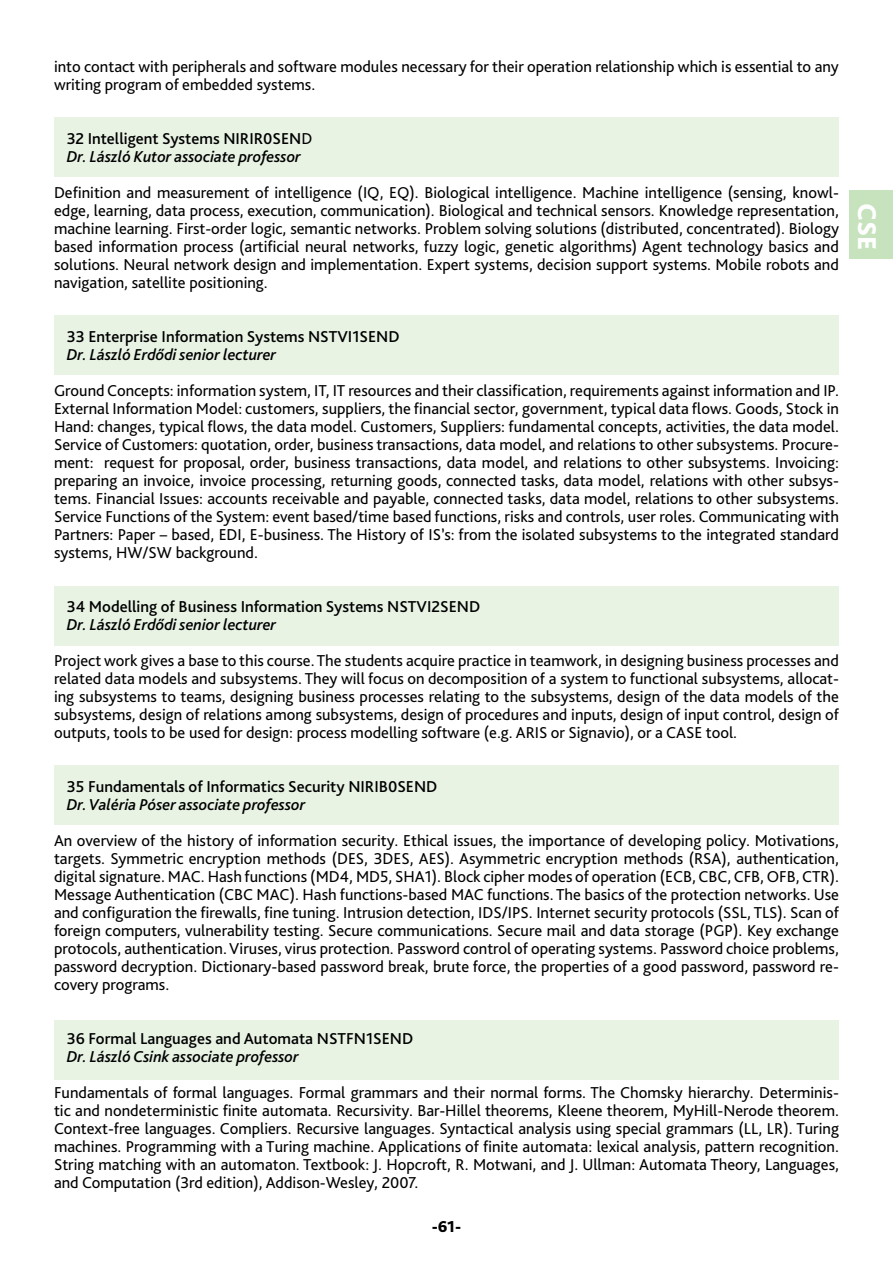
<style>
.page{position:relative;width:893px;height:1263px;background:#fff}
.page>*{position:absolute;margin:0;border:0;box-sizing:border-box;transform-origin:0 0}
.t1{font:800 27px "Bliss Pro";color:#fff}
.t2{font:16.5px/18px "Bliss Pro";color:#000;text-align:justify}
.t3{font:italic 500 16.5px/18px "Bliss Pro";color:#000}
.t4{font:500 16.5px "Bliss Pro";color:#000}
.t5{font:800 16.5px "Bliss Pro";color:#000}
.s1{font-style:normal}
.s2{font-weight:400;font-style:normal}
</style>
<div class="page">
<div style="left:54px;top:117px;width:785px;height:60px;background:#e8f3e4"></div>
<div style="left:54px;top:315px;width:785px;height:59px;background:#e8f3e4"></div>
<div style="left:54px;top:586px;width:785px;height:59px;background:#e8f3e4"></div>
<div style="left:54px;top:765px;width:785px;height:60px;background:#e8f3e4"></div>
<div style="left:54px;top:1020px;width:785px;height:60px;background:#e8f3e4"></div>
<div style="left:850px;top:190px;width:43px;height:68px;background:#c6e3bd"></div>
<p class="t2" style="left:54px;top:57px;width:786px">into contact with peripherals and software modules necessary for their operation relationship which is essential to any writing program of embedded systems.</p>
<p class="t3" style="left:67px;top:129px;width:247px"><span class="s1">32 Intelligent Systems NIRIR0SEN</span><span class="s2">D<br></span>Dr. László Kutor associate professor</p>
<p class="t2" style="left:54px;top:183px;width:786px">Definition and measurement of intelligence (IQ, EQ). Biological intelligence. Machine intelligence (sensing, knowl&shy;edge, learning, data process, execution, communication). Biological and technical sensors. Knowledge representation, machine learning. First-order logic, semantic networks. Problem solving solutions (distributed, concentrated). Biology based information process (artificial neural networks, fuzzy logic, genetic algorithms) Agent technology basics and solutions. Neural network design and implementation. Expert systems, decision support systems. Mobile robots and navigation, satellite positioning.</p>
<p class="t4" style="left:67px;top:326px;width:334px">33 Enterprise Information Systems NSTVI1SEND</p>
<p class="t3" style="left:67px;top:345px;width:211px">Dr. László Erdődi senior lecturer</p>
<p class="t2" style="left:54px;top:381px;width:786px">Ground Concepts: information system, IT, IT resources and their classification, requirements against information and IP.<br>External Information Model: customers, suppliers, the financial sector, government, typical data flows. Goods, Stock in Hand: changes, typical flows, the data model. Customers, Suppliers: fundamental concepts, activities, the data model.<br>Service of Customers: quotation, order, business transactions, data model, and relations to other subsystems. Procure&shy;ment: request for proposal, order, business transactions, data model, and relations to other subsystems. Invoicing: preparing an invoice, invoice processing, returning goods, connected tasks, data model, relations with other subsys&shy;tems. Financial Issues: accounts receivable and payable, connected tasks, data model, relations to other subsystems.<br>Service Functions of the System: event based/time based functions, risks and controls, user roles. Communicating with Partners: Paper – based, EDI, E-business. The History of IS’s: from the isolated subsystems to the integrated standard systems, HW/SW background.</p>
<p class="t4" style="left:67px;top:596px;width:415px">34 Modelling of Business Information Systems NSTVI2SEND</p>
<p class="t3" style="left:67px;top:615px;width:211px">Dr. László Erdődi senior lecturer</p>
<p class="t2" style="left:54px;top:651px;width:786px">Project work gives a base to this course. The students acquire practice in teamwork, in designing business processes and related data models and subsystems. They will focus on decomposition of a system to functional subsystems, allocat&shy;ing subsystems to teams, designing business processes relating to the subsystems, design of the data models of the subsystems, design of relations among subsystems, design of procedures and inputs, design of input control, design of outputs, tools to be used for design: process modelling software (e.g. ARIS or Signavio), or a CASE tool.</p>
<p class="t4" style="left:67px;top:776px;width:372px">35 Fundamentals of Informatics Security NIRIB0SEND</p>
<p class="t3" style="left:67px;top:795px;width:240px">Dr. Valéria Póser associate professor</p>
<p class="t2" style="left:54px;top:831px;width:786px">An overview of the history of information security. Ethical issues, the importance of developing policy. Motivations, targets. Symmetric encryption methods (DES, 3DES, AES). Asymmetric encryption methods (RSA), authentication, digital signature. MAC. Hash functions (MD4, MD5, SHA1). Block cipher modes of operation (ECB, CBC, CFB, OFB, CTR).<br>Message Authentication (CBC MAC). Hash functions-based MAC functions. The basics of the protection networks. Use and configuration the firewalls, fine tuning. Intrusion detection, IDS/IPS. Internet security protocols (SSL, TLS). Scan of foreign computers, vulnerability testing. Secure communications. Secure mail and data storage (PGP). Key exchange protocols, authentication. Viruses, virus protection. Password control of operating systems. Password choice problems, password decryption. Dictionary-based password break, brute force, the properties of a good password, password re&shy;covery programs.</p>
<p class="t4" style="left:67px;top:1028px;width:348px">36 Formal Languages and Automata NSTFN1SEND</p>
<p class="t3" style="left:67px;top:1047px;width:234px">Dr. László Csink associate professor</p>
<p class="t2" style="left:54px;top:1083px;width:786px">Fundamentals of formal languages. Formal grammars and their normal forms. The Chomsky hierarchy. Determinis&shy;tic and nondeterministic finite automata. Recursivity. Bar-Hillel theorems, Kleene theorem, MyHill-Nerode theorem.<br>Context-free languages. Compliers. Recursive languages. Syntactical analysis using special grammars (LL, LR). Turing machines. Programming with a Turing machine. Applications of finite automata: lexical analysis, pattern recognition.<br>String matching with an automaton. Textbook: J. Hopcroft, R. Motwani, and J. Ullman: Automata Theory, Languages, and Computation (3rd edition), Addison-Wesley, 2007.</p>
<p class="t5" style="left:432px;top:1216px;width:31px">-61-</p>
<h1 class="t1" style="left:884px;top:203px;width:49px;rotate:90deg">CSE</h1>
</div>
